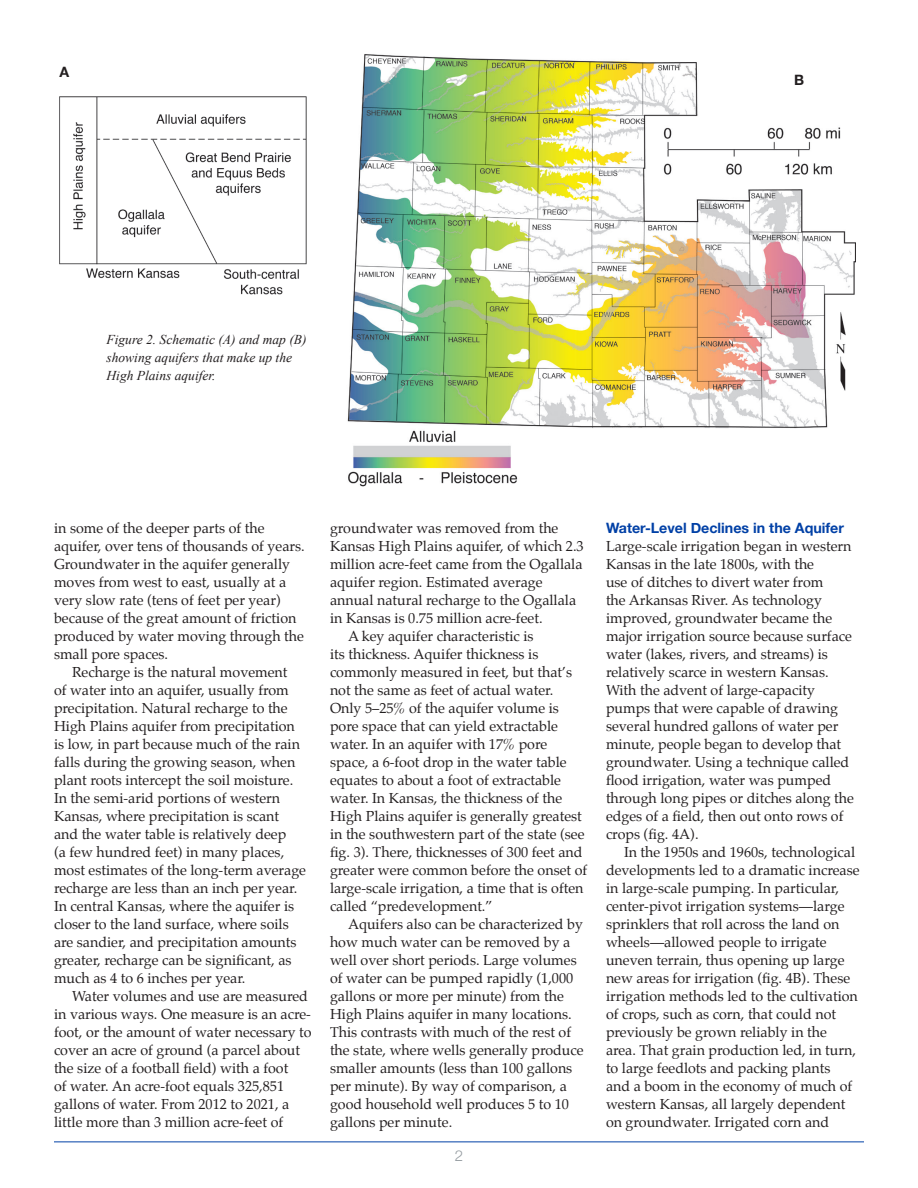
<style>
.page{position:relative;width:918px;height:1188px;background:#fff}
.page>*{position:absolute;margin:0;border:0;box-sizing:border-box;transform-origin:0 0}
.t1{font:300 15px "Helvetica Neue";color:#959ca1}
.PIC_Body_Copy{font:14.25px/18px "Palatino";color:#231f20}
.PIC_Body_First_Graph{font:14.25px/18px "Palatino";color:#231f20}
.PIC_Header{font:700 14.25px "Helvetica Neue";color:#0040a6}
.PIC_Header-2{font:700 14.25px "Helvetica Neue";color:#231f20}
.PIC_Caption{font:italic 13.5px/18px "Times New Roman";color:#231f20}
</style>
<div class="page">
<hr style="left:54px;top:1142px;width:810px;height:1px;background:#0040a6">
<img style="left:59px;top:96px;width:248px;height:199px">
<img style="left:347px;top:54px;width:508px;height:433px">
<p class="PIC_Header-2" style="left:59px;top:61px;width:11px">A</p>
<p class="PIC_Header-2" style="left:794px;top:68px;width:12px">B</p>
<p class="PIC_Caption" style="left:106px;top:330px;width:202px">Figure 2. Schematic (A) and map (B) showing aquifers that make up the<br>High Plains aquifer.</p>
<p class="PIC_Body_First_Graph" style="left:54px;top:519px;width:252px">in some of the deeper parts of the aquifer, over tens of thousands of years.<br>Groundwater in the aquifer generally moves from west to east, usually at a very slow rate (tens of feet per year) because of the great amount of friction produced by water moving through the small pore spaces.</p>
<p class="PIC_Body_Copy" style="left:54px;top:663px;width:254px;text-indent:18px">Recharge is the natural movement<br>of water into an aquifer, usually from precipitation. Natural recharge to the High Plains aquifer from precipitation is low, in part because much of the rain falls during the growing season, when plant roots intercept the soil moisture.<br>In the semi-arid portions of western Kansas, where precipitation is scant and the water table is relatively deep<br>(a few hundred feet) in many places, most estimates of the long-term average recharge are less than an inch per year.<br>In central Kansas, where the aquifer is closer to the land surface, where soils are sandier, and precipitation amounts greater, recharge can be significant, as much as 4 to 6 inches per year.</p>
<p class="PIC_Body_Copy" style="left:54px;top:987px;width:259px;text-indent:18px">Water volumes and use are measured in various ways. One measure is an acre&shy;foot, or the amount of water necessary to cover an acre of ground (a parcel about the size of a football field) with a foot<br>of water. An acre-foot equals 325,851 gallons of water. From 2012 to 2021, a little more than 3 million acre-feet of</p>
<p class="PIC_Body_Copy" style="left:330px;top:519px;width:255px">groundwater was removed from the Kansas High Plains aquifer, of which 2.3 million acre-feet came from the Ogallala aquifer region. Estimated average annual natural recharge to the Ogallala in Kansas is 0.75 million acre-feet.</p>
<p class="PIC_Body_Copy" style="left:330px;top:627px;width:259px;text-indent:18px">A key aquifer characteristic is<br>its thickness. Aquifer thickness is commonly measured in feet, but that’s not the same as feet of actual water.<br>Only 5–25% of the aquifer volume is pore space that can yield extractable water. In an aquifer with 17% pore space, a 6-foot drop in the water table equates to about a foot of extractable water. In Kansas, the thickness of the High Plains aquifer is generally greatest in the southwestern part of the state (see fig. 3). There, thicknesses of 300 feet and greater were common before the onset of large-scale irrigation, a time that is often called “predevelopment.”</p>
<p class="PIC_Body_Copy" style="left:330px;top:915px;width:255px;text-indent:18px">Aquifers also can be characterized by how much water can be removed by a well over short periods. Large volumes of water can be pumped rapidly (1,000 gallons or more per minute) from the High Plains aquifer in many locations.<br>This contrasts with much of the rest of the state, where wells generally produce smaller amounts (less than 100 gallons per minute). By way of comparison, a good household well produces 5 to 10 gallons per minute.</p>
<p class="t1" style="left:455px;top:1143px;width:10px">2</p>
<p class="PIC_Header" style="left:606px;top:517px;width:239px">Water-Level Declines in the Aquifer</p>
<p class="PIC_Body_First_Graph" style="left:606px;top:537px;width:250px">Large-scale irrigation began in western Kansas in the late 1800s, with the<br>use of ditches to divert water from<br>the Arkansas River. As technology improved, groundwater became the major irrigation source because surface water (lakes, rivers, and streams) is relatively scarce in western Kansas.<br>With the advent of large-capacity pumps that were capable of drawing several hundred gallons of water per minute, people began to develop that groundwater. Using a technique called flood irrigation, water was pumped through long pipes or ditches along the edges of a field, then out onto rows of crops (fig. 4A).</p>
<p class="PIC_Body_Copy" style="left:606px;top:843px;width:255px;text-indent:18px">In the 1950s and 1960s, technological developments led to a dramatic increase in large-scale pumping. In particular, center-pivot irrigation systems—large sprinklers that roll across the land on wheels—allowed people to irrigate uneven terrain, thus opening up large new areas for irrigation (fig. 4B). These irrigation methods led to the cultivation of crops, such as corn, that could not previously be grown reliably in the area. That grain production led, in turn, to large feedlots and packing plants<br>and a boom in the economy of much of western Kansas, all largely dependent on groundwater. Irrigated corn and</p>
</div>
